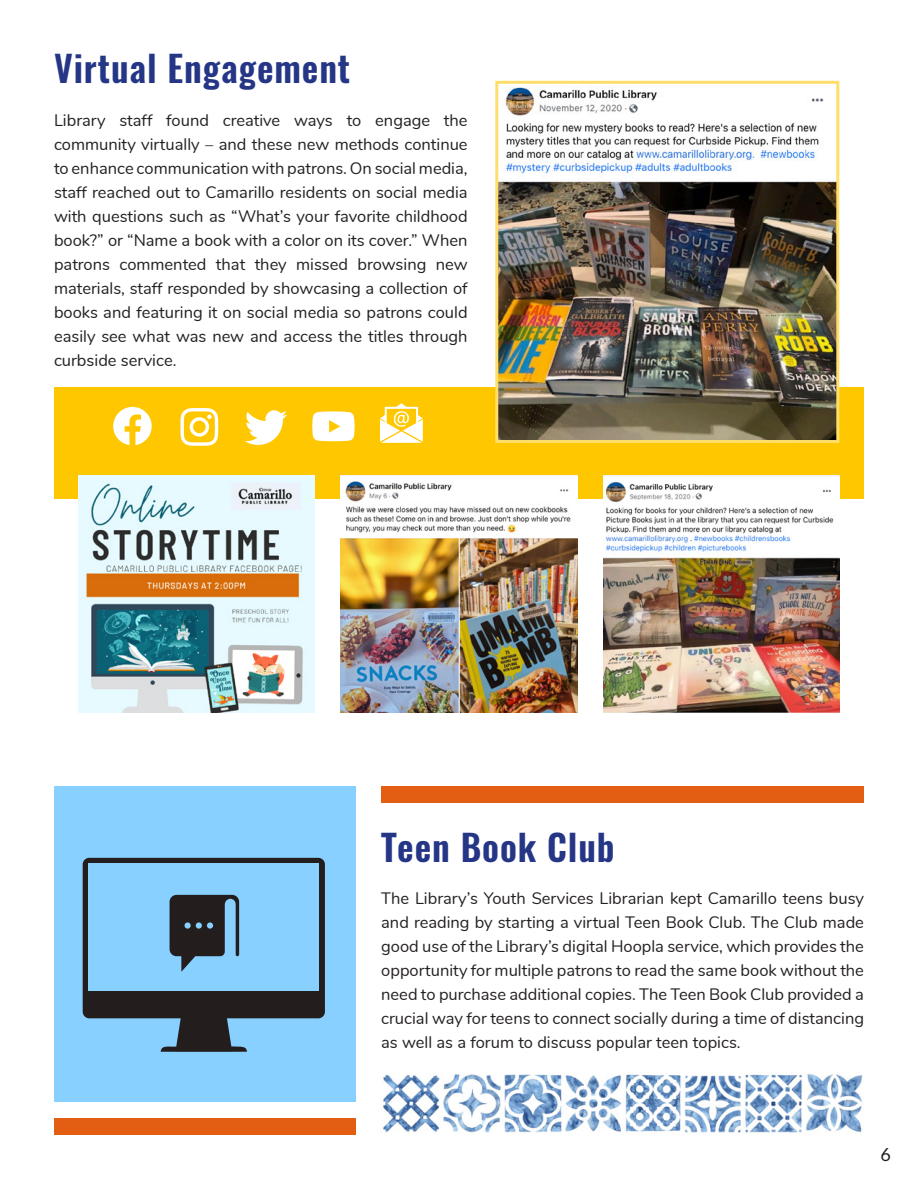
<style>
.page{position:relative;width:918px;height:1188px;background:#fff}
.page>*{position:absolute;margin:0;border:0;box-sizing:border-box;transform-origin:0 0}
.t1{font:600 36px "Oswald";letter-spacing:.025em;color:#253686}
.t2{font:18px "Lato";color:#242021}
.t3{font:16.5px/24px "Nunito";color:#242021;text-align:justify}
</style>
<div class="page">
<div style="left:54px;top:387px;width:810px;height:112px;background:#ffc700"></div>
<img style="left:499px;top:87px;width:336px;height:352px">
<div style="left:495px;top:81px;width:344px;height:362px;border:3px solid #ffde6a"></div>
<svg style="left:312px;top:411px;width:43px;height:30px"></svg>
<svg style="left:113px;top:407px;width:39px;height:38px"></svg>
<svg style="left:180px;top:408px;width:38px;height:38px"></svg>
<svg style="left:245px;top:410px;width:42px;height:35px"></svg>
<svg style="left:380px;top:403px;width:43px;height:40px"></svg>
<img style="left:383px;top:1073px;width:480px;height:60px">
<img style="left:79px;top:476px;width:236px;height:236px">
<img style="left:341px;top:476px;width:236px;height:236px">
<img style="left:603px;top:476px;width:236px;height:236px">
<div style="left:381px;top:786px;width:483px;height:16px;background:#e35e12"></div>
<div style="left:54px;top:1118px;width:302px;height:16px;background:#e35e12"></div>
<div style="left:54px;top:786px;width:302px;height:316px;background:#88d0ff"></div>
<svg style="left:161px;top:1018px;width:86px;height:34px"></svg>
<div style="left:83px;top:858px;width:242px;height:160px;background:#231d1d;border-radius:7px"></div>
<div style="left:89px;top:864px;width:230px;height:127px;background:#88d0ff"></div>
<svg style="left:170px;top:895px;width:69px;height:77px"></svg>
<p class="t1" style="left:54px;top:43px;width:298px">Virtual Engagement</p>
<p class="t3" style="left:54px;top:107px;width:415px">Library staff found creative ways to engage the community virtually – and these new methods continue to enhance communication with patrons. On social media, staff reached out to Camarillo residents on social media with questions such as “What’s your favorite childhood book?” or “Name a book with a color on its cover.” When patrons commented that they missed browsing new materials, staff responded by showcasing a collection of books and featuring it on social media so patrons could easily see what was new and access the titles through curbside service.</p>
<p class="t1" style="left:381px;top:822px;width:235px">Teen Book Club</p>
<p class="t3" style="left:381px;top:885px;width:484px">The Library’s Youth Services Librarian kept Camarillo teens busy and reading by starting a virtual Teen Book Club. The Club made good use of the Library’s digital Hoopla service, which provides the opportunity for multiple patrons to read the same book without the need to purchase additional copies. The Teen Book Club provided a crucial way for teens to connect socially during a time of distancing as well as a forum to discuss popular teen topics.</p>
<p class="t2" style="left:881px;top:1144px;width:12px">6</p>
</div>
